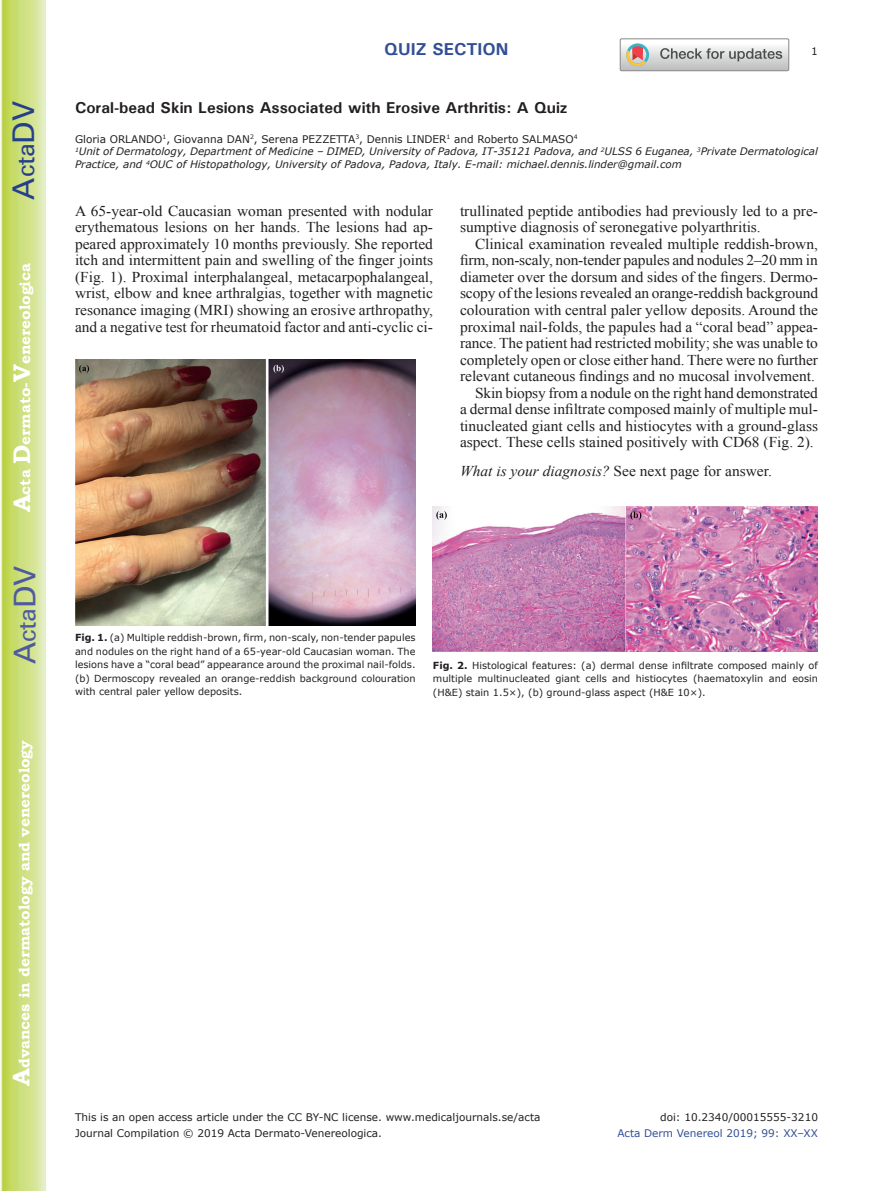
<style>
.page{position:relative;width:893px;height:1191px;background:#fff}
.page>*{position:absolute;margin:0;border:0;box-sizing:border-box;transform-origin:0 0}
.t1{font:30px "Univers";color:#4d5a9e}
.t2{font:30px "Univers";color:#253f8e}
.t3{font:700 17.25px "Univers";color:#324f95}
.t4{font:700 15.75px "Univers";color:#231f20}
.t5{font:15px/16.5px "Times New Roman";color:#231f20;text-align:justify}
.t6{font:700 15px "Bookman Old Style";color:#fff}
.t7{font:10.5px/15.8px "Verdana";color:#231f20}
.t8{font:10.5px "Verdana";color:#324f95}
.t9{font:italic 10.35px/12.8px "Verdana";color:#231f20}
.t10{font:9.75px/13.5px "Verdana";color:#231f20;text-align:justify}
.s1{font-size:24px}
.s2{font-style:italic}
.s3{font-weight:700}
</style>
<div class="page">
<svg style="left:1px;top:0;width:45px;height:1191px;background:#cfe084"></svg>
<svg style="left:620px;top:39px;width:169px;height:32px"></svg>
<img style="left:75px;top:360px;width:340px;height:265px">
<img style="left:433px;top:506px;width:385px;height:145px">
<h1 class="t2" style="left:6px;top:199px;width:100px;rotate:-90deg">A<span class="s1">cta</span>DV</h1>
<p class="t6" style="left:16px;top:512px;width:251px;rotate:-90deg"><span class="s1">A</span>cta <span class="s1">D</span>ermato-<span class="s1">V</span>enereologica</p>
<h1 class="t1" style="left:7px;top:664px;width:100px;rotate:-90deg">A<span class="s1">cta</span>DV</h1>
<p class="t6" style="left:15px;top:1086px;width:347px;rotate:-90deg"><span class="s1">A</span>dvances in dermatology and venereology</p>
<p class="t3" style="left:384px;top:38px;width:126px">QUIZ SECTION</p>
<p class="t7" style="left:811px;top:43px;width:8px">1</p>
<p class="t4" style="left:75px;top:97px;width:494px">Coral-bead Skin Lesions Associated with Erosive Arthritis: A Quiz</p>
<p class="t7" style="left:75px;top:131px;width:504px">Gloria ORLANDO<sup>1</sup>, Giovanna DAN<sup>2</sup>, Serena PEZZETTA<sup>3</sup>, Dennis LINDER<sup>1</sup> and Roberto SALMASO<sup>4</sup></p>
<p class="t9" style="left:75px;top:145px;width:744px"><sup>1</sup>Unit of Dermatology, Department of Medicine – DIMED, University of Padova, IT-35121 Padova, and <sup>2</sup>ULSS 6 Euganea, <sup>3</sup>Private Dermatological<br>Practice, and <sup>4</sup>OUC of Histopathology, University of Padova, Padova, Italy. E-mail: michael.dennis.linder@gmail.com</p>
<p class="t5" style="left:75px;top:202px;width:360px">A 65-year-old Caucasian woman presented with nodular erythematous lesions on her hands. The lesions had ap&shy;peared approximately 10 months previously. She reported itch and intermittent pain and swelling of the finger joints (Fig. 1). Proximal interphalangeal, metacarpophalangeal, wrist, elbow and knee arthralgias, together with magnetic resonance imaging (MRI) showing an erosive arthropathy, and a negative test for rheumatoid factor and anti-cyclic ci-</p>
<p class="t5" style="left:460px;top:202px;width:359px">trullinated peptide antibodies had previously led to a pre&shy;sumptive diagnosis of seronegative polyarthritis.</p>
<p class="t5" style="left:460px;top:235px;width:360px;text-align:right">Clinical examination revealed multiple reddish-brown, firm, non-scaly, non-tender papules and nodules 2–20 mm in diameter over the dorsum and sides of the fingers. Dermo&shy;scopy of the lesions revealed an orange-reddish background colouration with central paler yellow deposits. Around the proximal nail-folds, the papules had a “coral bead” appea&shy;rance. The patient had restricted mobility; she was unable to completely open or close either hand. There were no further relevant cutaneous findings and no mucosal involvement.<br>Skin biopsy from a nodule on the right hand demonstrated<br>a dermal dense infiltrate composed mainly of multiple mul&shy;tinucleated giant cells and histiocytes with a ground-glass aspect. These cells stained positively with CD68 (Fig. 2).</p>
<p class="t5" style="left:460px;top:463px;width:313px"><span class="s2">What is your diagnosis?</span> See next page for answer.</p>
<p class="t10" style="left:75px;top:631px;width:342px"><span class="s3">Fig. 1.</span> (a) Multiple reddish-brown, firm, non-scaly, non-tender papules and nodules on the right hand of a 65-year-old Caucasian woman. The lesions have a “coral bead” appearance around the proximal nail-folds. (b) Dermoscopy revealed an orange-reddish background colouration with central paler yellow deposits.</p>
<p class="t10" style="left:433px;top:658px;width:386px"><span class="s3">Fig. 2.</span> Histological features: (a) dermal dense infiltrate composed mainly of multiple multinucleated giant cells and histiocytes (haematoxylin and eosin (H&amp;E) stain 1.5×), (b) ground-glass aspect (H&amp;E 10×).</p>
<p class="t7" style="left:75px;top:1109px;width:467px">This is an open access article under the CC BY-NC license. www.medicaljournals.se/acta<br>Journal Compilation © 2019 Acta Dermato-Venereologica.</p>
<p class="t7" style="left:660px;top:1109px;width:159px">doi: 10.2340/00015555-3210</p>
<p class="t8" style="left:617px;top:1126px;width:202px">Acta Derm Venereol 2019; 99: XX–XX</p>
</div>
